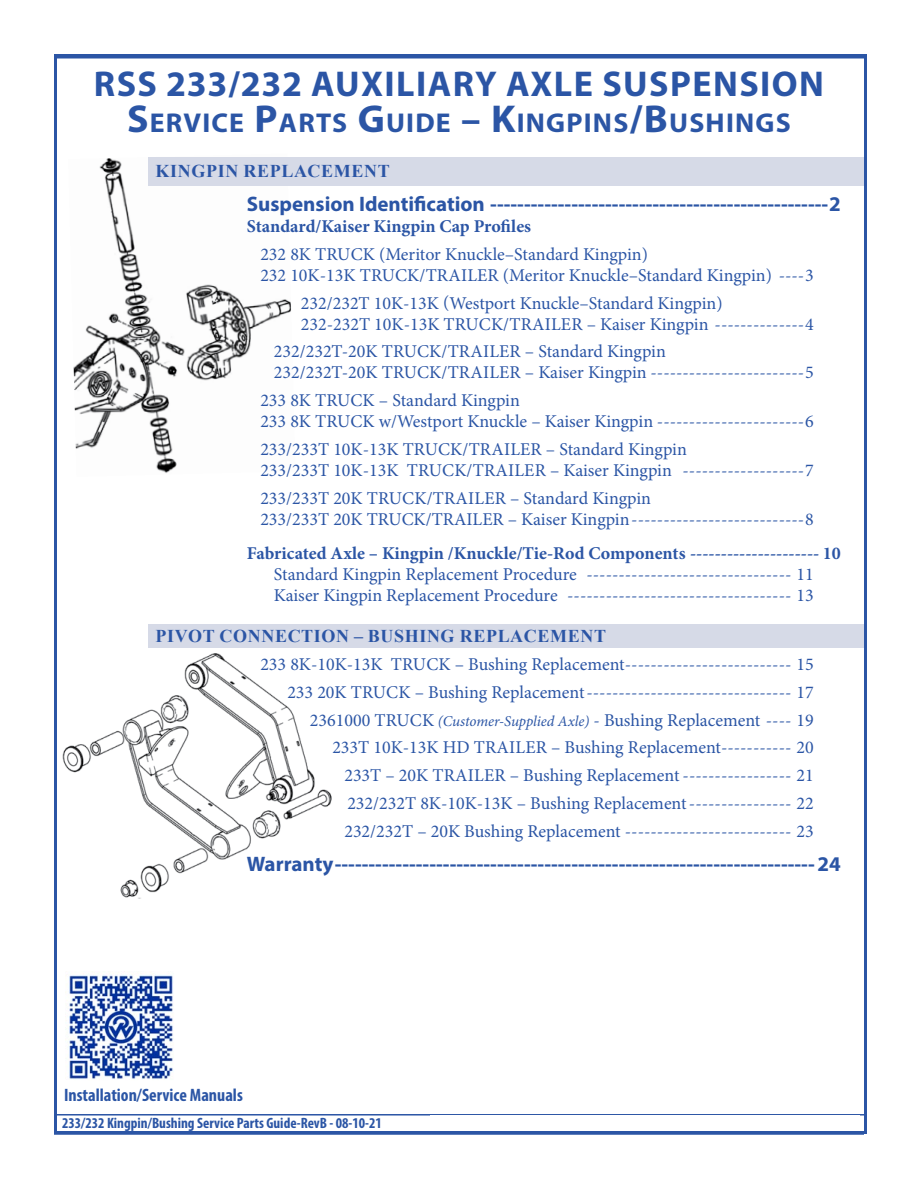
<style>
.page{position:relative;width:918px;height:1188px;background:#fff}
.page>*{position:absolute;margin:0;border:0;box-sizing:border-box;transform-origin:0 0}
.t1{font:700 36px "Myriad Pro";letter-spacing:.04em;color:#2b55a5}
.t2{font:700 27.3px "Myriad Pro";letter-spacing:.045em;color:#2b55a5}
.t3{font:700 21px "Myriad Pro";color:#2b55a5}
.t4{font:18px/21px "Minion Pro";color:#2b55a5}
.t5{font:700 18px "Minion Pro";color:#2b55a5}
.t6{font:700 18px "Times New Roman";letter-spacing:.035em;color:#2b55a5}
.t7{font:700 condensed 18px "Myriad Pro";color:#2b55a5}
.t8{font:700 condensed 15px "Myriad Pro";color:#2b55a5}
.s1{font-size:39px}
.s2{font-style:italic;font-size:15px}
</style>
<div class="page">
<hr style="left:54px;top:1114px;width:810px;height:2px;background:#2b55a5">
<img style="left:62px;top:653px;width:270px;height:245px">
<img style="left:73px;top:158px;width:218px;height:315px">
<hr style="left:54px;top:1132px;width:810px;height:3px;background:#2b55a5">
<div style="left:148px;top:157px;width:716px;height:29px;background:#d6dae7"></div>
<div style="left:148px;top:624px;width:716px;height:24px;background:#d6dae7"></div>
<img style="left:69px;top:971px;width:104px;height:108px">
<h1 class="t1" style="left:94px;top:60px;width:732px">RSS 233/232 AUXILIARY AXLE SUSPENSION</h1>
<h2 class="t2" style="left:127px;top:105px;width:646px"><span class="s1">S</span>ERVICE <span class="s1">P</span>ARTS <span class="s1">G</span>UIDE <span class="s1">– K</span>INGPINS<span class="s1">/B</span>USHINGS</h2>
<p class="t6" style="left:156px;top:158px;width:236px">KINGPIN REPLACEMENT</p>
<p class="t3" style="left:247px;top:190px;width:596px">Suspension Identification --------------------------------------------------2</p>
<p class="t5" style="left:247px;top:214px;width:286px">Standard/Kaiser Kingpin Cap Profiles</p>
<p class="t4" style="left:260px;top:244px;width:555px">232 8K TRUCK (Meritor Knuckle–Standard Kingpin)<br>232 10K-13K TRUCK/TRAILER (Meritor Knuckle–Standard Kingpin) ----3</p>
<p class="t4" style="left:301px;top:293px;width:514px">232/232T 10K-13K (Westport Knuckle–Standard Kingpin)<br>232-232T 10K-13K TRUCK/TRAILER – Kaiser Kingpin --------------4</p>
<p class="t4" style="left:274px;top:341px;width:541px">232/232T-20K TRUCK/TRAILER – Standard Kingpin<br>232/232T-20K TRUCK/TRAILER – Kaiser Kingpin ------------------------5</p>
<p class="t4" style="left:260px;top:390px;width:555px">233 8K TRUCK – Standard Kingpin<br>233 8K TRUCK w/Westport Knuckle – Kaiser Kingpin -----------------------6</p>
<p class="t4" style="left:260px;top:439px;width:555px">233/233T 10K-13K TRUCK/TRAILER – Standard Kingpin<br>233/233T 10K-13K TRUCK/TRAILER – Kaiser Kingpin -------------------7</p>
<p class="t4" style="left:260px;top:488px;width:555px">233/233T 20K TRUCK/TRAILER – Standard Kingpin<br>233/233T 20K TRUCK/TRAILER – Kaiser Kingpin---------------------------8</p>
<p class="t5" style="left:247px;top:541px;width:595px">Fabricated Axle – Kingpin /Knuckle/Tie-Rod Components --------------------- 10</p>
<p class="t4" style="left:274px;top:564px;width:542px">Standard Kingpin Replacement Procedure -------------------------------- 11<br>Kaiser Kingpin Replacement Procedure ----------------------------------- 13</p>
<p class="t6" style="left:156px;top:623px;width:452px">PIVOT CONNECTION – BUSHING REPLACEMENT</p>
<p class="t4" style="left:260px;top:651px;width:555px;line-height:27.8px;text-align:right">233 8K-10K-13K TRUCK – Bushing Replacement-------------------------- 15<br>233 20K TRUCK – Bushing Replacement-------------------------------- 17<br>2361000 TRUCK <span class="s2">(Customer-Supplied Axle)</span> - Bushing Replacement ---- 19<br>233T 10K-13K HD TRAILER – Bushing Replacement----------- 20<br>233T – 20K TRAILER – Bushing Replacement ----------------- 21<br>232/232T 8K-10K-13K – Bushing Replacement---------------- 22<br>232/232T – 20K Bushing Replacement -------------------------- 23</p>
<p class="t3" style="left:247px;top:850px;width:596px">Warranty-----------------------------------------------------------------------24</p>
<p class="t7" style="left:64px;top:1083px;width:180px">Installation/Service Manuals</p>
<p class="t8" style="left:62px;top:1113px;width:321px">233/232 Kingpin/Bushing Service Parts Guide-RevB - 08-10-21</p>
</div>
